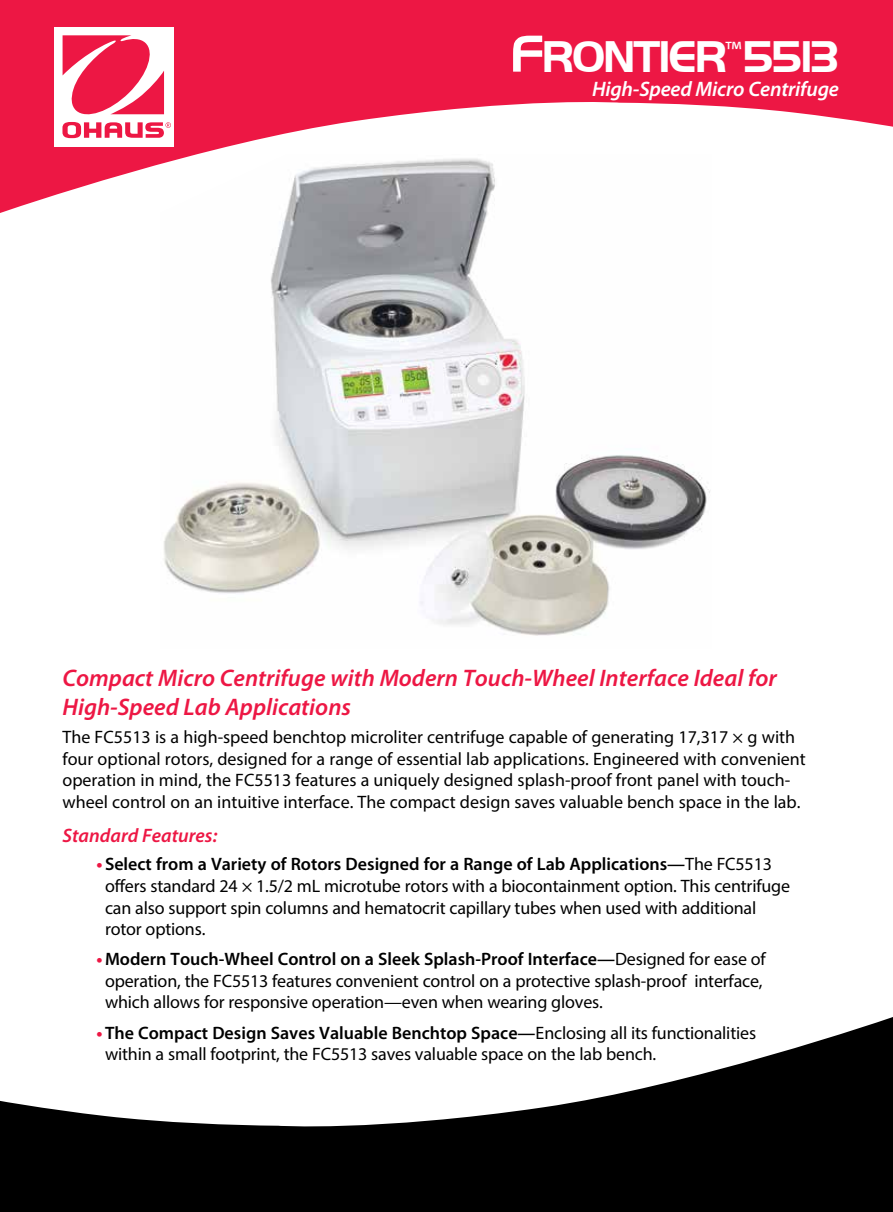
<style>
.page{position:relative;width:893px;height:1212px;background:#fff}
.page>*{position:absolute;margin:0;border:0;box-sizing:border-box;transform-origin:0 0}
.t1{font:700 45.9px "Handel Got D";letter-spacing:-.05em;color:#fff}
.t2{font:italic 600 24px/28.8px "Myriad Pro";color:#ed1744}
.t3{font:italic 600 21px "Myriad Pro";letter-spacing:-.01em;color:#fff}
.t4{font:italic 600 19.5px "Myriad Pro";color:#ed1744}
.t5{font:18px/21.6px "Myriad Pro";letter-spacing:-.01em;color:#000}
.s1{font-size:54px}
.s2{font-weight:700;color:#ed1744}
.s3{font-weight:600}
</style>
<div class="page">
<svg style="left:0;top:0;width:893px;height:213px;fill:#ed1744"></svg>
<div style="left:54px;top:27px;width:120px;height:119px;background:#fff"></div>
<svg style="left:62px;top:35px;width:109px;height:103px"></svg>
<svg style="left:0;top:1017px;width:893px;height:195px;fill:#000"></svg>
<img style="left:160px;top:154px;width:551px;height:482px">
<h1 class="t1" style="left:510px;top:30px;width:331px"><span class="s1">F</span>RONTIER<sup>™</sup>5513</h1>
<p class="t3" style="left:592px;top:75px;width:248px">High-Speed Micro Centrifuge</p>
<h2 class="t2" style="left:63px;top:663px;width:716px">Compact Micro Centrifuge with Modern Touch-Wheel Interface Ideal for<br>High-Speed Lab Applications</h2>
<p class="t5" style="left:63px;top:726px;width:745px">The FC5513 is a high-speed benchtop microliter centrifuge capable of generating 17,317 × g with four optional rotors, designed for a range of essential lab applications. Engineered with convenient operation in mind, the FC5513 features a uniquely designed splash-proof front panel with touch&shy;wheel control on an intuitive interface. The compact design saves valuable bench space in the lab.</p>
<p class="t4" style="left:63px;top:823px;width:156px">Standard Features:</p>
<p class="t5" style="left:105px;top:853px;width:687px;text-indent:-8px"><span class="s2">•</span> <span class="s3">Select from a Variety of Rotors Designed for a Range of Lab Applications—</span>The FC5513 offers standard 24 × 1.5/2 mL microtube rotors with a biocontainment option. This centrifuge can also support spin columns and hematocrit capillary tubes when used with additional rotor options.</p>
<p class="t5" style="left:105px;top:948px;width:662px;text-indent:-8px"><span class="s2">•</span><span class="s3">Modern Touch-Wheel Control on a Sleek Splash-Proof Interface—</span>Designed for ease of operation, the FC5513 features convenient control on a protective splash-proof interface, which allows for responsive operation—even when wearing gloves.</p>
<p class="t5" style="left:105px;top:1021px;width:653px;text-indent:-8px"><span class="s2">•</span> <span class="s3">The Compact Design Saves Valuable Benchtop Space—</span>Enclosing all its functionalities within a small footprint, the FC5513 saves valuable space on the lab bench.</p>
</div>
